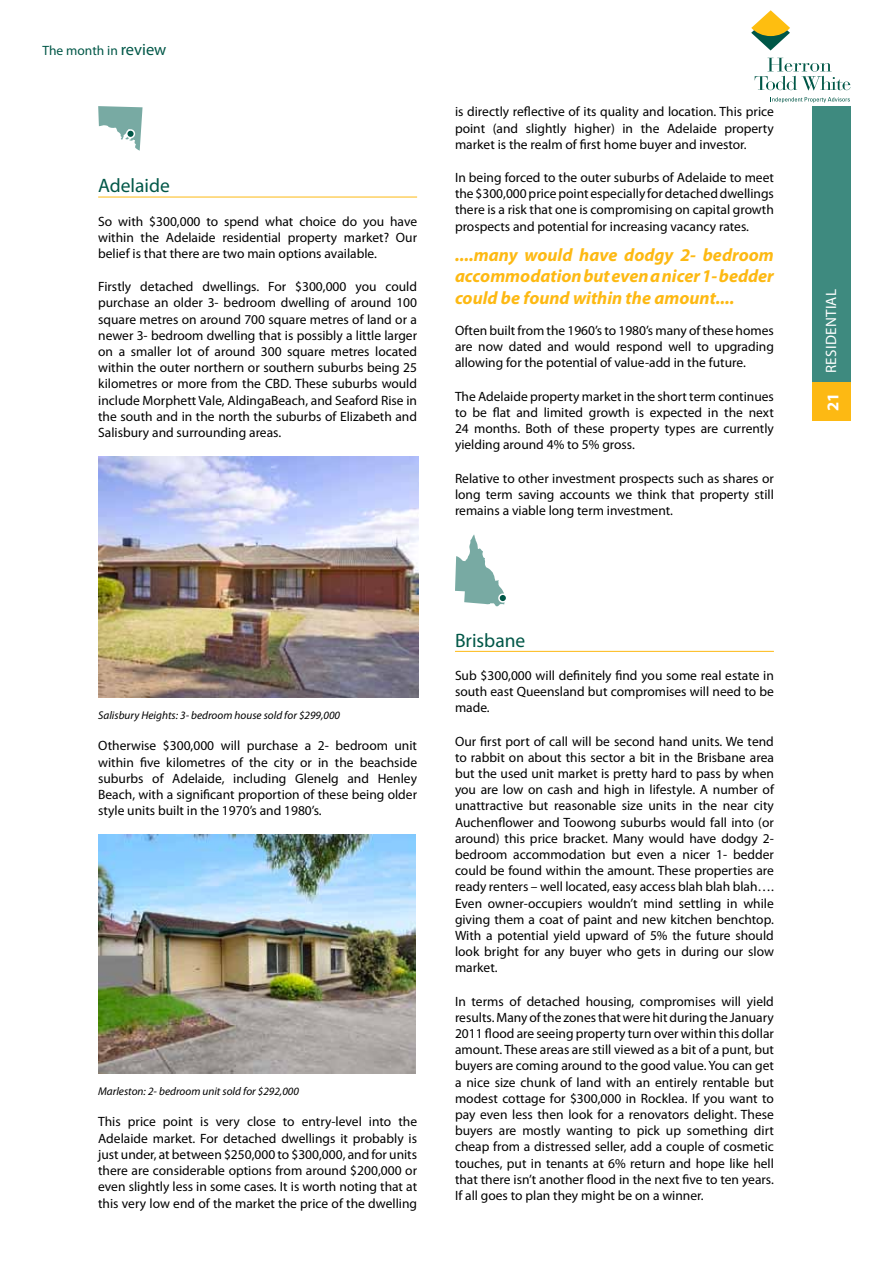
<style>
.page{position:relative;width:893px;height:1263px;background:#fff}
.page>*{position:absolute;margin:0;border:0;box-sizing:border-box;transform-origin:0 0}
.t1{font:19.5px "Myriad Pro";color:#005747}
.t2{font:italic 700 18px/21.6px "Myriad Pro";color:#fdb913;text-align:justify}
.t3{font:700 16.5px "Myriad Pro";color:#fff}
.t4{font:15px "Myriad Pro";letter-spacing:.02em;color:#fff}
.t5{font:13.5px/16.2px "Myriad Pro";color:#000;text-align:justify}
.t6{font:13.5px "Myriad Pro";color:#005747}
.t7{font:italic 11.25px "Myriad Pro";color:#000}
.s1{font-size:16.5px}
</style>
<div class="page">
<div style="left:812px;top:106px;width:38px;height:315px;background:#3e8a7f"></div>
<div style="left:812px;top:383px;width:38px;height:38px;background:#fdb913"></div>
<svg style="left:751px;top:10px;width:39px;height:40px"></svg>
<svg style="left:755px;top:58px;width:95px;height:32px"></svg>
<svg style="left:772px;top:97px;width:78px;height:6px"></svg>
<hr style="left:455px;top:651px;width:319px;height:1px;background:#fdb913">
<svg style="left:455px;top:534px;width:50px;height:72px"></svg>
<div style="left:499px;top:594px;width:8px;height:8px;background:#005747;border-radius:50%"></div>
<div style="left:498px;top:593px;width:9px;height:10px;border:2px solid #fff;border-radius:50%"></div>
<hr style="left:98px;top:197px;width:319px;height:1px;background:#fdb913">
<svg style="left:98px;top:106px;width:45px;height:44px"></svg>
<div style="left:127px;top:130px;width:7px;height:8px;background:#005747;border-radius:50%"></div>
<div style="left:126px;top:129px;width:9px;height:9px;border:2px solid #fff;border-radius:50%"></div>
<img style="left:98px;top:457px;width:321px;height:240px">
<img style="left:98px;top:835px;width:318px;height:238px">
<p class="t6" style="left:43px;top:42px;width:125px">The month in <span class="s1">review</span></p>
<h1 class="t1" style="left:98px;top:174px;width:73px">Adelaide</h1>
<p class="t5" style="left:98px;top:213px;width:320px">So with $300,000 to spend what choice do you have within the Adelaide residential property market? Our belief is that there are two main options available.</p>
<p class="t5" style="left:98px;top:278px;width:320px">Firstly detached dwellings. For $300,000 you could purchase an older 3- bedroom dwelling of around 100 square metres on around 700 square metres of land or a newer 3- bedroom dwelling that is possibly a little larger on a smaller lot of around 300 square metres located within the outer northern or southern suburbs being 25 kilometres or more from the CBD. These suburbs would include Morphett Vale, AldingaBeach, and Seaford Rise in the south and in the north the suburbs of Elizabeth and Salisbury and surrounding areas.</p>
<p class="t5" style="left:455px;top:104px;width:320px">is directly reflective of its quality and location. This price point (and slightly higher) in the Adelaide property market is the realm of first home buyer and investor.</p>
<p class="t5" style="left:455px;top:169px;width:320px">In being forced to the outer suburbs of Adelaide to meet the $300,000 price point especially for detached dwellings there is a risk that one is compromising on capital growth prospects and potential for increasing vacancy rates.</p>
<h2 class="t2" style="left:455px;top:243px;width:320px">....many would have dodgy 2- bedroom accommodation but even a nicer 1- bedder could be found within the amount....</h2>
<p class="t5" style="left:455px;top:322px;width:320px">Often built from the 1960’s to 1980’s many of these homes are now dated and would respond well to upgrading allowing for the potential of value-add in the future.</p>
<p class="t5" style="left:455px;top:388px;width:320px">The Adelaide property market in the short term continues to be flat and limited growth is expected in the next 24 months. Both of these property types are currently yielding around 4% to 5% gross.</p>
<p class="t5" style="left:455px;top:470px;width:320px">Relative to other investment prospects such as shares or long term saving accounts we think that property still remains a viable long term investment.</p>
<p class="t7" style="left:98px;top:708px;width:243px">Salisbury Heights: 3- bedroom house sold for $299,000</p>
<p class="t5" style="left:98px;top:737px;width:320px">Otherwise $300,000 will purchase a 2- bedroom unit within five kilometres of the city or in the beachside suburbs of Adelaide, including Glenelg and Henley Beach, with a significant proportion of these being older style units built in the 1970’s and 1980’s.</p>
<p class="t7" style="left:98px;top:1085px;width:202px">Marleston: 2- bedroom unit sold for $292,000</p>
<p class="t5" style="left:98px;top:1114px;width:320px">This price point is very close to entry-level into the Adelaide market. For detached dwellings it probably is just under, at between $250,000 to $300,000, and for units there are considerable options from around $200,000 or even slightly less in some cases. It is worth noting that at this very low end of the market the price of the dwelling</p>
<h1 class="t1" style="left:455px;top:628px;width:72px">Brisbane</h1>
<p class="t5" style="left:455px;top:667px;width:320px">Sub $300,000 will definitely find you some real estate in south east Queensland but compromises will need to be made.</p>
<p class="t5" style="left:455px;top:733px;width:320px">Our first port of call will be second hand units. We tend to rabbit on about this sector a bit in the Brisbane area but the used unit market is pretty hard to pass by when you are low on cash and high in lifestyle. A number of unattractive but reasonable size units in the near city Auchenflower and Toowong suburbs would fall into (or around) this price bracket. Many would have dodgy 2- bedroom accommodation but even a nicer 1- bedder could be found within the amount. These properties are ready renters – well located, easy access blah blah blah….<br>Even owner-occupiers wouldn’t mind settling in while giving them a coat of paint and new kitchen benchtop.<br>With a potential yield upward of 5% the future should look bright for any buyer who gets in during our slow market.</p>
<p class="t5" style="left:455px;top:993px;width:320px">In terms of detached housing, compromises will yield results. Many of the zones that were hit during the January 2011 flood are seeing property turn over within this dollar amount. These areas are still viewed as a bit of a punt, but buyers are coming around to the good value. You can get a nice size chunk of land with an entirely rentable but modest cottage for $300,000 in Rocklea. If you want to pay even less then look for a renovators delight. These buyers are mostly wanting to pick up something dirt cheap from a distressed seller, add a couple of cosmetic touches, put in tenants at 6% return and hope like hell that there isn’t another flood in the next five to ten years.<br>If all goes to plan they might be on a winner.</p>
<p class="t4" style="left:822px;top:373px;width:84px;rotate:-90deg">residential</p>
<p class="t3" style="left:822px;top:411px;width:20px;rotate:-90deg">21</p>
</div>
